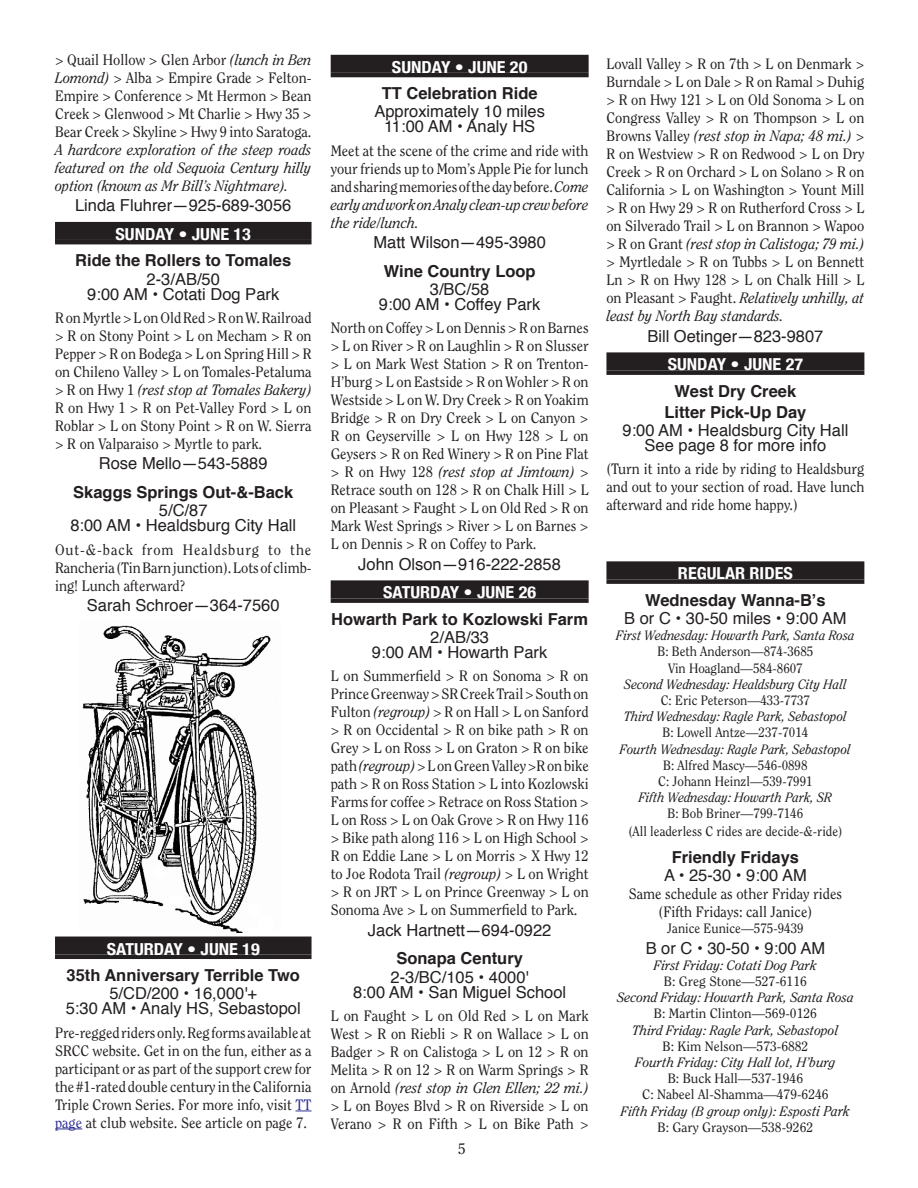
<style>
.page{position:relative;width:918px;height:1188px;background:#fff}
.page>*{position:absolute;margin:0;border:0;box-sizing:border-box;transform-origin:0 0}
.SPECS{font:16.5px/15px "Helvetica";color:#231f20;text-align:center}
.RIDE_HEAD{font:700 16.5px/21px "Helvetica";color:#231f20;text-align:center}
.Leader{font:16.5px "Helvetica";color:#231f20}
.RIDE_DATE{font:700 condensed 16.5px "Helvetica Neue";color:#fff;scale:1.1 1}
.Copy{font:16.5px "Helvetica";color:#231f20}
.Copy_route{font:15px/18px "Clearface";color:#231f20;text-align:justify;scale:.96 1}
.Copy-2{font:15px/18px "Clearface";color:#231f20;text-align:center;scale:.96 1}
.Copy_route-2{font:15px "Clearface";color:#231f20}
.SPECS-2{font:italic 13.5px/16.2px "Clearface";color:#231f20;text-align:center;scale:.96 1}
.Copy-3{font:italic 13.5px/16.2px "Clearface";color:#231f20;text-align:center}
.SPECS-3{font:13.5px "Clearface";color:#231f20;scale:.96 1}
.Copy-4{font:13.5px "Clearface";color:#231f20;scale:.96 1}
.s1{font-style:italic}
.s2{color:#2e3092}
.s3{font-style:normal}
.s4{font-size:14.25px}
</style>
<div class="page">
<div style="left:331px;top:55px;width:258px;height:18px;background:#231f20"></div>
<hr style="left:331px;top:73px;width:258px;height:4px;background:#231f20">
<div style="left:331px;top:580px;width:258px;height:18px;background:#231f20"></div>
<div style="left:331px;top:598px;width:258px;height:5px;background:#231f20"></div>
<div style="left:55px;top:222px;width:257px;height:18px;background:#231f20"></div>
<hr style="left:55px;top:240px;width:257px;height:4px;background:#231f20">
<div style="left:55px;top:937px;width:257px;height:18px;background:#231f20"></div>
<hr style="left:55px;top:955px;width:257px;height:4px;background:#231f20">
<svg style="left:296px;top:1111px;width:16px;height:1px"></svg>
<svg style="left:55px;top:1129px;width:27px;height:1px"></svg>
<div style="left:606px;top:561px;width:258px;height:18px;background:#231f20"></div>
<div style="left:606px;top:579px;width:258px;height:5px;background:#231f20"></div>
<img style="left:82px;top:625px;width:194px;height:307px">
<div style="left:606px;top:352px;width:258px;height:18px;background:#231f20"></div>
<div style="left:606px;top:370px;width:258px;height:5px;background:#231f20"></div>
<p class="Copy_route" style="left:55px;top:50px;width:269px">&gt; Quail Hollow &gt; Glen Arbor <span class="s1">(lunch in Ben Lomond)</span> &gt; Alba &gt; Empire Grade &gt; Felton-Empire &gt; Conference &gt; Mt Hermon &gt; Bean Creek &gt; Glenwood &gt; Mt Charlie &gt; Hwy 35 &gt; Bear Creek &gt; Skyline &gt; Hwy 9 into Saratoga.<br><span class="s1">A hardcore exploration of the steep roads featured on the old Sequoia Century hilly option (known as Mr Bill’s Nightmare).</span></p>
<p class="Leader" style="left:75px;top:193px;width:218px">Linda Fluhrer—925-689-3056</p>
<p class="RIDE_DATE" style="left:116px;top:224px;width:125px">SUNDAY • JUNE 13</p>
<p class="RIDE_HEAD" style="left:75px;top:250px;width:218px">Ride the Rollers to Tomales</p>
<p class="SPECS" style="left:87px;top:272px;width:193px">2-3/AB/50<br>9:00 AM • Cotati Dog Park</p>
<p class="Copy_route" style="left:55px;top:308px;width:269px">R on Myrtle &gt; L on Old Red &gt; R on W. Railroad &gt; R on Stony Point &gt; L on Mecham &gt; R on Pepper &gt; R on Bodega &gt; L on Spring Hill &gt; R on Chileno Valley &gt; L on Tomales-Petaluma &gt; R on Hwy 1 <span class="s1">(rest stop at Tomales Bakery)<br></span>R on Hwy 1 &gt; R on Pet-Valley Ford &gt; L on Roblar &gt; L on Stony Point &gt; R on W. Sierra &gt; R on Valparaiso &gt; Myrtle to park.</p>
<p class="Leader" style="left:99px;top:451px;width:170px">Rose Mello—543-5889</p>
<p class="RIDE_HEAD" style="left:73px;top:482px;width:222px">Skaggs Springs Out-&amp;-Back</p>
<p class="SPECS" style="left:70px;top:503px;width:227px">5/C/87<br>8:00 AM • Healdsburg City Hall</p>
<p class="Copy_route" style="left:55px;top:540px;width:269px">Out-&amp;-back from Healdsburg to the Rancheria (Tin Barn junction). Lots of climb&shy;ing! Lunch afterward?</p>
<p class="Leader" style="left:87px;top:592px;width:194px">Sarah Schroer—364-7560</p>
<p class="RIDE_DATE" style="left:107px;top:939px;width:141px">SATURDAY • JUNE 19</p>
<p class="RIDE_HEAD" style="left:67px;top:965px;width:235px">35th Anniversary Terrible Two</p>
<p class="SPECS" style="left:66px;top:986px;width:237px">5/CD/200 • 16,000'+<br>5:30 AM • Analy HS, Sebastopol</p>
<p class="Copy_route" style="left:55px;top:1023px;width:269px">Pre-regged riders only. Reg forms available at SRCC website. Get in on the fun, either as a participant or as part of the support crew for the #1-rated double century in the California Triple Crown Series. For more info, visit <span class="s2">TT page</span> at club website. See article on page 7.</p>
<p class="RIDE_DATE" style="left:392px;top:57px;width:125px">SUNDAY • JUNE 20</p>
<p class="RIDE_HEAD" style="left:382px;top:83px;width:157px">TT Celebration Ride</p>
<p class="SPECS" style="left:374px;top:105px;width:172px">Approximately 10 miles<br>11:00 AM • Analy HS</p>
<p class="Copy_route" style="left:331px;top:141px;width:270px">Meet at the scene of the crime and ride with your friends up to Mom’s Apple Pie for lunch and sharing memories of the day before. <span class="s1">Come early and work on Analy clean-up crew before the ride/lunch.</span></p>
<p class="Leader" style="left:373px;top:230px;width:174px">Matt Wilson—495-3980</p>
<p class="RIDE_HEAD" style="left:384px;top:261px;width:154px">Wine Country Loop</p>
<p class="SPECS" style="left:379px;top:282px;width:163px">3/BC/58<br>9:00 AM • Coffey Park</p>
<p class="Copy_route" style="left:331px;top:319px;width:270px">North on Coffey &gt; L on Dennis &gt; R on Barnes &gt; L on River &gt; R on Laughlin &gt; R on Slusser &gt; L on Mark West Station &gt; R on Trenton-H’burg &gt; L on Eastside &gt; R on Wohler &gt; R on Westside &gt; L on W. Dry Creek &gt; R on Yoakim Bridge &gt; R on Dry Creek &gt; L on Canyon &gt; R on Geyserville &gt; L on Hwy 128 &gt; L on Geysers &gt; R on Red Winery &gt; R on Pine Flat &gt; R on Hwy 128 <span class="s1">(rest stop at Jimtown)</span> &gt; Retrace south on 128 &gt; R on Chalk Hill &gt; L on Pleasant &gt; Faught &gt; L on Old Red &gt; R on Mark West Springs &gt; River &gt; L on Barnes &gt; L on Dennis &gt; R on Coffey to Park.</p>
<p class="Leader" style="left:358px;top:551px;width:204px">John Olson—916-222-2858</p>
<p class="RIDE_DATE" style="left:383px;top:583px;width:141px">SATURDAY • JUNE 26</p>
<p class="RIDE_HEAD" style="left:331px;top:609px;width:258px">Howarth Park to Kozlowski Farm</p>
<p class="SPECS" style="left:372px;top:630px;width:177px">2/AB/33<br>9:00 AM • Howarth Park</p>
<p class="Copy_route" style="left:331px;top:667px;width:270px">L on Summerfield &gt; R on Sonoma &gt; R on Prince Greenway &gt; SR Creek Trail &gt; South on Fulton <span class="s1">(regroup)</span> &gt; R on Hall &gt; L on Sanford &gt; R on Occidental &gt; R on bike path &gt; R on Grey &gt; L on Ross &gt; L on Graton &gt; R on bike path <span class="s1">(regroup)</span> &gt; L on Green Valley &gt;R on bike path &gt; R on Ross Station &gt; L into Kozlowski Farms for coffee &gt; Retrace on Ross Station &gt; L on Ross &gt; L on Oak Grove &gt; R on Hwy 116 &gt; Bike path along 116 &gt; L on High School &gt; R on Eddie Lane &gt; L on Morris &gt; X Hwy 12 to Joe Rodota Trail <span class="s1">(regroup)</span> &gt; L on Wright &gt; R on JRT &gt; L on Prince Greenway &gt; L on Sonoma Ave &gt; L on Summerfield to Park.</p>
<p class="Leader" style="left:368px;top:917px;width:185px">Jack Hartnett—694-0922</p>
<p class="RIDE_HEAD" style="left:396px;top:948px;width:128px">Sonapa Century</p>
<p class="SPECS" style="left:353px;top:970px;width:215px">2-3/BC/105 • 4000'<br>8:00 AM • San Miguel School</p>
<p class="Copy_route" style="left:331px;top:1007px;width:270px">L on Faught &gt; L on Old Red &gt; L on Mark West &gt; R on Riebli &gt; R on Wallace &gt; L on Badger &gt; R on Calistoga &gt; L on 12 &gt; R on Melita &gt; R on 12 &gt; R on Warm Springs &gt; R on Arnold <span class="s1">(rest stop in Glen Ellen; 22 mi.) </span>&gt; L on Boyes Blvd &gt; R on Riverside &gt; L on Verano &gt; R on Fifth &gt; L on Bike Path &gt;</p>
<p class="Copy_route-2" style="left:458px;top:1140px;width:9px">5</p>
<p class="Copy_route" style="left:606px;top:55px;width:270px">Lovall Valley &gt; R on 7th &gt; L on Denmark &gt; Burndale &gt; L on Dale &gt; R on Ramal &gt; Duhig &gt; R on Hwy 121 &gt; L on Old Sonoma &gt; L on Congress Valley &gt; R on Thompson &gt; L on Browns Valley <span class="s1">(rest stop in Napa; 48 mi.)</span> &gt; R on Westview &gt; R on Redwood &gt; L on Dry Creek &gt; R on Orchard &gt; L on Solano &gt; R on California &gt; L on Washington &gt; Yount Mill &gt; R on Hwy 29 &gt; R on Rutherford Cross &gt; L on Silverado Trail &gt; L on Brannon &gt; Wapoo &gt; R on Grant <span class="s1">(rest stop in Calistoga; 79 mi.) </span>&gt; Myrtledale &gt; R on Tubbs &gt; L on Bennett Ln &gt; R on Hwy 128 &gt; L on Chalk Hill &gt; L on Pleasant &gt; Faught. <span class="s1">Relatively unhilly, at least by North Bay standards.</span></p>
<p class="Leader" style="left:647px;top:323px;width:178px">Bill Oetinger—823-9807</p>
<p class="RIDE_DATE" style="left:668px;top:355px;width:125px">SUNDAY • JUNE 27</p>
<p class="RIDE_HEAD" style="left:664px;top:381px;width:144px">West Dry Creek<br>Litter Pick-Up Day</p>
<p class="SPECS" style="left:622px;top:423px;width:227px">9:00 AM • Healdsburg City Hall<br>See page 8 for more info</p>
<p class="Copy_route" style="left:606px;top:460px;width:270px">(Turn it into a ride by riding to Healdsburg and out to your section of road. Have lunch afterward and ride home happy.)</p>
<p class="RIDE_DATE" style="left:678px;top:564px;width:106px">REGULAR RIDES</p>
<p class="RIDE_HEAD" style="left:645px;top:590px;width:182px">Wednesday Wanna-B’s</p>
<p class="SPECS" style="left:624px;top:611px;width:224px">B or C • 30-50 miles • 9:00 AM</p>
<p class="SPECS-2" style="left:616px;top:627px;width:250px">First Wednesday: Howarth Park, Santa Rosa<br><span class="s3">B: Beth Anderson—874-3685<br>Vin Hoagland—584-8607<br></span>Second Wednesday: Healdsburg City Hall<br><span class="s3">C: Eric Peterson—433-7737<br></span>Third Wednesday: Ragle Park, Sebastopol<br><span class="s3">B: Lowell Antze—237-7014<br></span>Fourth Wednesday: Ragle Park, Sebastopol<br><span class="s3">B: Alfred Mascy—546-0898<br>C: Johann Heinzl—539-7991<br></span>Fifth Wednesday: Howarth Park, SR<br><span class="s3">B: Bob Briner—799-7146</span></p>
<p class="SPECS-3" style="left:628px;top:824px;width:225px">(All leaderless C rides are decide-&amp;-ride)</p>
<p class="RIDE_HEAD" style="left:672px;top:847px;width:129px">Friendly Fridays</p>
<p class="Copy" style="left:664px;top:863px;width:144px">A • 25-30 • 9:00 AM</p>
<p class="Copy-2" style="left:629px;top:885px;width:224px">Same schedule as other Friday rides (Fifth Fridays: call Janice)</p>
<p class="Copy-4" style="left:667px;top:920px;width:144px">Janice Eunice—575-9439</p>
<p class="Copy" style="left:646px;top:935px;width:181px">B or C • 30-50 • 9:00 AM</p>
<p class="Copy-3" style="left:617px;top:957px;width:238px">First Friday: Cotati Dog Park<br><span class="s3">B: Greg Stone—527-6116<br></span>Second Friday: Howarth Park, Santa Rosa<br><span class="s3">B: Martin Clinton—569-0126<br></span>Third Friday: Ragle Park, Sebastopol<br><span class="s3">B: Kim Nelson—573-6882<br></span>Fourth Friday: City Hall lot, H’burg<br><span class="s3">B: Buck Hall—537-1946<br>C: Nabeel Al-Shamma—479-6246<br></span>Fifth Friday (B group only): Espos<span class="s4">ti Park<br></span><span class="s3">B: Gary Grayson—538-9262</span></p>
</div>
